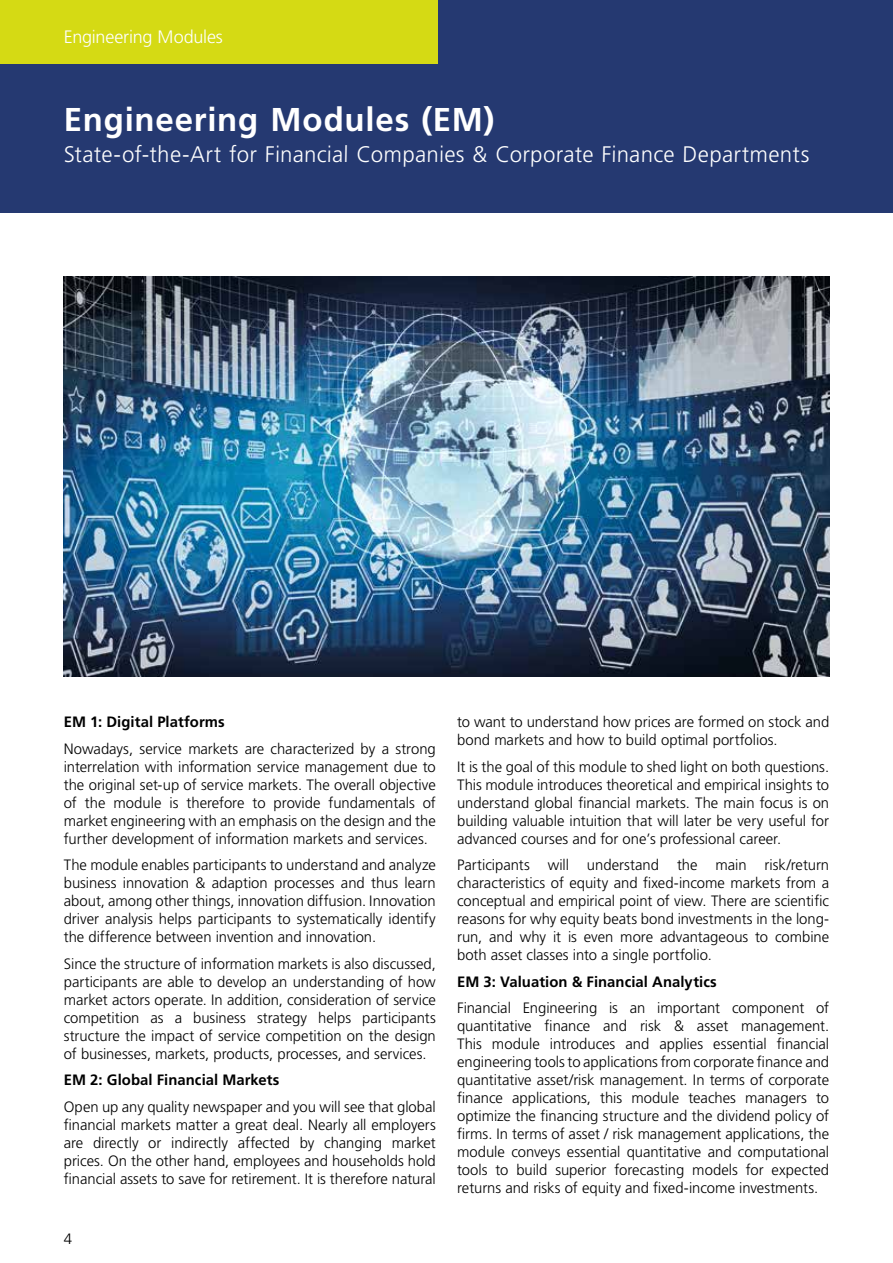
<style>
.page{position:relative;width:893px;height:1263px;background:#fff}
.page>*{position:absolute;margin:0;border:0;box-sizing:border-box;transform-origin:0 0}
.t1{font:700 33px "Frutiger LT Std";letter-spacing:.025em;color:#fff}
.t2{font:300 22.5px "Frutiger LT Std";color:#fff}
.t3{font:300 18px "Frutiger LT Std";letter-spacing:-.01em;color:#fff}
.t4{font:300 15px/18px "Frutiger LT Std";color:#000;text-align:justify}
.t5{font:700 15px "Frutiger LT Std";letter-spacing:.005em;color:#000}
</style>
<div class="page">
<div style="left:0;top:0;width:893px;height:213px;background:#253971"></div>
<div style="left:0;top:0;width:438px;height:64px;background:#d5da14"></div>
<img style="left:64px;top:276px;width:765px;height:400px">
<p class="t3" style="left:64px;top:27px;width:161px">Engineering Modules</p>
<h1 class="t1" style="left:64px;top:100px;width:432px">Engineering Modules (EM)</h1>
<h2 class="t2" style="left:64px;top:142px;width:747px">State-of-the-Art for Financial Companies &amp; Corporate Finance Departments</h2>
<p class="t5" style="left:64px;top:713px;width:163px">EM 1: Digital Platforms</p>
<p class="t4" style="left:64px;top:740px;width:374px">Nowadays, service markets are characterized by a strong interrelation with information service management due to the original set-up of service markets. The overall objective of the module is therefore to provide fundamentals of market engineering with an emphasis on the design and the further development of information markets and services.</p>
<p class="t4" style="left:64px;top:856px;width:374px">The module enables participants to understand and analyze business innovation &amp; adaption processes and thus learn about, among other things, innovation diffusion. Innovation driver analysis helps participants to systematically identify the difference between invention and innovation.</p>
<p class="t4" style="left:64px;top:955px;width:374px">Since the structure of information markets is also discussed, participants are able to develop an understanding of how market actors operate. In addition, consideration of service competition as a business strategy helps participants structure the impact of service competition on the design of businesses, markets, products, processes, and services.</p>
<p class="t5" style="left:64px;top:1071px;width:217px">EM 2: Global Financial Markets</p>
<p class="t4" style="left:64px;top:1098px;width:374px">Open up any quality newspaper and you will see that global financial markets matter a great deal. Nearly all employers are directly or indirectly affected by changing market prices. On the other hand, employees and households hold financial assets to save for retirement. It is therefore natural</p>
<p class="t4" style="left:64px;top:1230px;width:10px">4</p>
<p class="t4" style="left:457px;top:713px;width:374px">to want to understand how prices are formed on stock and bond markets and how to build optimal portfolios.</p>
<p class="t4" style="left:457px;top:758px;width:374px">It is the goal of this module to shed light on both questions.<br>This module introduces theoretical and empirical insights to understand global financial markets. The main focus is on building valuable intuition that will later be very useful for advanced courses and for one’s professional career.</p>
<p class="t4" style="left:457px;top:856px;width:374px">Participants will understand the main risk/return characteristics of equity and fixed-income markets from a conceptual and empirical point of view. There are scientific reasons for why equity beats bond investments in the long&shy;run, and why it is even more advantageous to combine both asset classes into a single portfolio.</p>
<p class="t5" style="left:457px;top:973px;width:261px">EM 3: Valuation &amp; Financial Analytics</p>
<p class="t4" style="left:457px;top:999px;width:374px">Financial Engineering is an important component of quantitative finance and risk &amp; asset management.<br>This module introduces and applies essential financial engineering tools to applications from corporate finance and quantitative asset/risk management. In terms of corporate finance applications, this module teaches managers to optimize the financing structure and the dividend policy of firms. In terms of asset / risk management applications, the module conveys essential quantitative and computational tools to build superior forecasting models for expected returns and risks of equity and fixed-income investments.</p>
</div>
